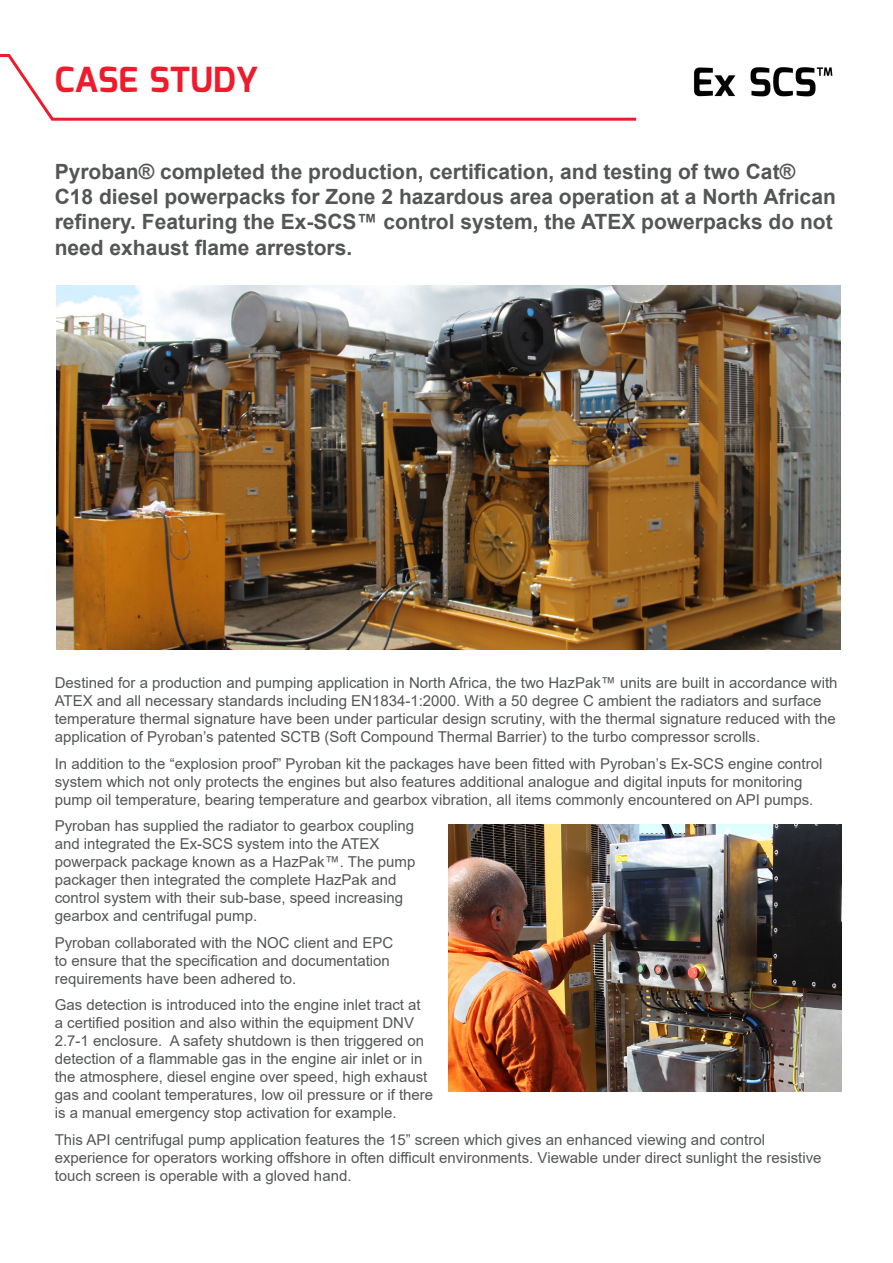
<style>
.page{position:relative;width:893px;height:1263px;background:#fff}
.page>*{position:absolute;margin:0;border:0;box-sizing:border-box;transform-origin:0 0}
.t1{font:700 34.5px "Mina";color:#ee1b2c}
.t2{font:700 21px/25.2px "Arial";color:#545555}
.t3{font:15px/18px "Arial";color:#545555}
</style>
<div class="page">
<svg style="left:0;top:54px;width:637px;height:67px"></svg>
<img style="left:694px;top:67px;width:139px;height:30px">
<img style="left:56px;top:286px;width:784px;height:363px">
<img style="left:448px;top:825px;width:393px;height:266px">
<p class="t1" style="left:55px;top:60px;width:205px">CASE STUDY</p>
<p class="t2" style="left:55px;top:159px;width:783px">Pyroban® completed the production, certification, and testing of two Cat® C18 diesel powerpacks for Zone 2 hazardous area operation at a North African refinery. Featuring the Ex-SCS™ control system, the ATEX powerpacks do not need exhaust flame arrestors.</p>
<p class="t3" style="left:55px;top:674px;width:784px">Destined for a production and pumping application in North Africa, the two HazPak™ units are built in accordance with ATEX and all necessary standards including EN1834-1:2000. With a 50 degree C ambient the radiators and surface temperature thermal signature have been under particular design scrutiny, with the thermal signature reduced with the application of Pyroban’s patented SCTB (Soft Compound Thermal Barrier) to the turbo compressor scrolls.</p>
<p class="t3" style="left:55px;top:754px;width:769px">In addition to the “explosion proof” Pyroban kit the packages have been fitted with Pyroban’s Ex-SCS engine control system which not only protects the engines but also features additional analogue and digital inputs for monitoring pump oil temperature, bearing temperature and gearbox vibration, all items commonly encountered on API pumps.</p>
<p class="t3" style="left:55px;top:817px;width:362px">Pyroban has supplied the radiator to gearbox coupling and integrated the Ex-SCS system into the ATEX powerpack package known as a HazPak™. The pump packager then integrated the complete HazPak and control system with their sub-base, speed increasing gearbox and centrifugal pump.</p>
<p class="t3" style="left:55px;top:933px;width:340px">Pyroban collaborated with the NOC client and EPC to ensure that the specification and documentation requirements have been adhered to.</p>
<p class="t3" style="left:55px;top:996px;width:380px">Gas detection is introduced into the engine inlet tract at<br>a certified position and also within the equipment DNV 2.7-1 enclosure. A safety shutdown is then triggered on detection of a flammable gas in the engine air inlet or in the atmosphere, diesel engine over speed, high exhaust gas and coolant temperatures, low oil pressure or if there is a manual emergency stop activation for example.</p>
<p class="t3" style="left:55px;top:1130px;width:768px">This API centrifugal pump application features the 15” screen which gives an enhanced viewing and control experience for operators working offshore in often difficult environments. Viewable under direct sunlight the resistive touch screen is operable with a gloved hand.</p>
</div>
